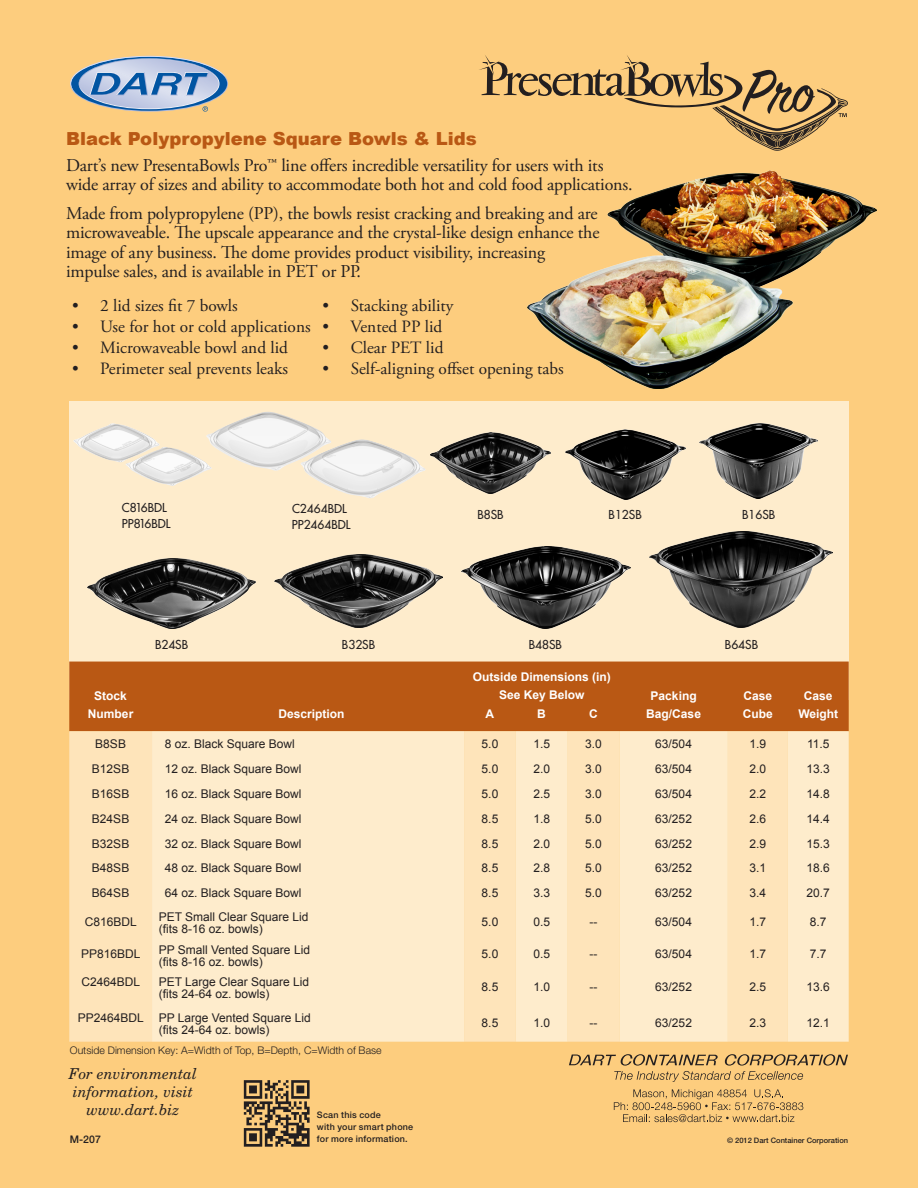
<style>
.page{position:relative;width:918px;height:1188px;background:#fff}
.page>*{position:absolute;margin:0;border:0;box-sizing:border-box;transform-origin:0 0}
.t1{font:18px/19.5px "Adobe Garamond Pro";letter-spacing:-.01em;color:#231f20}
.t2{font:900 18px "Arial";color:#b95814}
.t3{font:17.25px "Adobe Garamond Pro";color:#231f20}
.t4{font:italic 15px/18px "New Century Schlbk";color:#231f20;text-align:center}
.Tables{font:12px/12px "Arial";color:#231f20}
.Tables-2{font:700 12px/18px "Arial";color:#fff;text-align:center}
.t5{font:12px/15.8px "Futura";color:#231f20}
.t6{font:300 10.5px "Helvetica Neue";color:#231f20}
.t7{font:500 10.5px "Helvetica Neue";color:#231f20}
.Subhead3{font:500 9px/12px "Helvetica Neue";letter-spacing:.025em;color:#231f20}
.t8{font:500 7.5px "Helvetica Neue";color:#231f20}
</style>
<div class="page">
<div style="left:0;top:0;width:917px;height:1187px;background:#fdcd7e"></div>
<svg style="left:70px;top:56px;width:157px;height:56px"></svg>
<div style="left:69px;top:401px;width:779px;height:298px;background:#feeccc"></div>
<img style="left:649px;top:532px;width:183px;height:95px">
<img style="left:461px;top:546px;width:169px;height:82px">
<img style="left:275px;top:554px;width:167px;height:73px">
<img style="left:87px;top:558px;width:169px;height:70px">
<img style="left:430px;top:432px;width:121px;height:62px">
<img style="left:565px;top:430px;width:120px;height:69px">
<img style="left:699px;top:424px;width:118px;height:74px">
<img style="left:73px;top:423px;width:86px;height:39px">
<img style="left:125px;top:447px;width:82px;height:39px">
<svg style="left:479px;top:55px;width:368px;height:96px"></svg>
<img style="left:206px;top:412px;width:122px;height:58px">
<img style="left:300px;top:439px;width:125px;height:59px">
<svg style="left:569px;top:1054px;width:278px;height:27px"></svg>
<svg style="left:613px;top:1089px;width:190px;height:33px"></svg>
<div style="left:69px;top:661px;width:779px;height:70px;background:#b95814"></div>
<div style="left:69px;top:731px;width:83px;height:310px;background:#fee4ba"></div>
<svg style="left:152px;top:731px;width:696px;height:310px;fill:#feeccc"></svg>
<img style="left:243px;top:1080px;width:67px;height:67px">
<img style="left:527px;top:170px;width:348px;height:218px">
<p class="t2" style="left:66px;top:126px;width:412px">Black Polypropylene Square Bowls &amp; Lids</p>
<p class="t1" style="left:66px;top:156px;width:568px">Dart’s new PresentaBowls Pro™ line offers incredible versatility for users with its wide array of sizes and ability to accommodate both hot and cold food applications.</p>
<p class="t1" style="left:66px;top:204px;width:535px">Made from polypropylene (PP), the bowls resist cracking and breaking and are microwaveable. The upscale appearance and the crystal-like design enhance the image of any business. The dome provides product visibility, increasing impulse sales, and is available in PET or PP.</p>
<p class="t3" style="left:72px;top:295px;width:167px">• 2 lid sizes fit 7 bowls</p>
<p class="t3" style="left:72px;top:316px;width:240px">• Use for hot or cold applications</p>
<p class="t3" style="left:72px;top:337px;width:217px">• Microwaveable bowl and lid</p>
<p class="t3" style="left:72px;top:358px;width:217px">• Perimeter seal prevents leaks</p>
<p class="t3" style="left:322px;top:295px;width:132px">• Stacking ability</p>
<p class="t3" style="left:322px;top:316px;width:121px">• Vented PP lid</p>
<p class="t3" style="left:322px;top:337px;width:122px">• Clear PET lid</p>
<p class="t3" style="left:322px;top:358px;width:242px">• Self-aligning offset opening tabs</p>
<p class="t5" style="left:122px;top:500px;width:50px">C816BDL<br>PP816BDL</p>
<p class="t5" style="left:292px;top:500px;width:60px">C2464BDL<br>PP2464BDL</p>
<p class="t5" style="left:477px;top:506px;width:28px">B8SB</p>
<p class="t5" style="left:608px;top:506px;width:35px">B12SB</p>
<p class="t5" style="left:741px;top:506px;width:35px">B16SB</p>
<p class="t5" style="left:155px;top:636px;width:35px">B24SB</p>
<p class="t5" style="left:342px;top:636px;width:35px">B32SB</p>
<p class="t5" style="left:528px;top:636px;width:35px">B48SB</p>
<p class="t5" style="left:724px;top:636px;width:35px">B64SB</p>
<p class="Tables-2" style="left:94px;top:686px;width:34px">Stock</p>
<p class="Tables-2" style="left:88px;top:704px;width:47px">Number</p>
<p class="Tables-2" style="left:278px;top:704px;width:68px">Description</p>
<p class="Tables-2" style="left:472px;top:667px;width:140px">Outside Dimensions (in)<br>See Key Below</p>
<p class="Tables-2" style="left:743px;top:686px;width:30px">Case</p>
<p class="Tables-2" style="left:742px;top:704px;width:31px">Cube</p>
<p class="Tables-2" style="left:803px;top:686px;width:30px">Case</p>
<p class="Tables-2" style="left:650px;top:686px;width:48px">Packing</p>
<p class="Tables-2" style="left:646px;top:704px;width:56px">Bag/Case</p>
<p class="Tables-2" style="left:485px;top:704px;width:10px">A</p>
<p class="Tables-2" style="left:537px;top:704px;width:10px">B</p>
<p class="Tables-2" style="left:589px;top:704px;width:10px">C</p>
<p class="Tables-2" style="left:798px;top:704px;width:41px">Weight</p>
<p class="Tables" style="left:95px;top:738px;width:32px">B8SB</p>
<p class="Tables" style="left:165px;top:738px;width:132px">8 oz. Black Square Bowl</p>
<p class="Tables" style="left:481px;top:738px;width:18px">5.0</p>
<p class="Tables" style="left:533px;top:738px;width:18px">1.5</p>
<p class="Tables" style="left:585px;top:738px;width:18px">3.0</p>
<p class="Tables" style="left:655px;top:738px;width:38px">63/504</p>
<p class="Tables" style="left:749px;top:738px;width:18px">1.9</p>
<p class="Tables" style="left:806px;top:738px;width:24px">11.5</p>
<p class="Tables" style="left:92px;top:762px;width:39px">B12SB</p>
<p class="Tables" style="left:165px;top:762px;width:138px">12 oz. Black Square Bowl</p>
<p class="Tables" style="left:481px;top:762px;width:18px">5.0</p>
<p class="Tables" style="left:533px;top:762px;width:18px">2.0</p>
<p class="Tables" style="left:585px;top:762px;width:18px">3.0</p>
<p class="Tables" style="left:655px;top:762px;width:38px">63/504</p>
<p class="Tables" style="left:749px;top:762px;width:18px">2.0</p>
<p class="Tables" style="left:806px;top:762px;width:25px">13.3</p>
<p class="Tables" style="left:92px;top:787px;width:39px">B16SB</p>
<p class="Tables" style="left:165px;top:787px;width:138px">16 oz. Black Square Bowl</p>
<p class="Tables" style="left:481px;top:787px;width:18px">5.0</p>
<p class="Tables" style="left:533px;top:787px;width:18px">2.5</p>
<p class="Tables" style="left:585px;top:787px;width:18px">3.0</p>
<p class="Tables" style="left:655px;top:787px;width:38px">63/504</p>
<p class="Tables" style="left:749px;top:787px;width:18px">2.2</p>
<p class="Tables" style="left:806px;top:787px;width:25px">14.8</p>
<p class="Tables" style="left:92px;top:812px;width:39px">B24SB</p>
<p class="Tables" style="left:165px;top:812px;width:138px">24 oz. Black Square Bowl</p>
<p class="Tables" style="left:481px;top:812px;width:18px">8.5</p>
<p class="Tables" style="left:533px;top:812px;width:18px">1.8</p>
<p class="Tables" style="left:585px;top:812px;width:18px">5.0</p>
<p class="Tables" style="left:655px;top:812px;width:38px">63/252</p>
<p class="Tables" style="left:749px;top:812px;width:18px">2.6</p>
<p class="Tables" style="left:806px;top:812px;width:25px">14.4</p>
<p class="Tables" style="left:92px;top:837px;width:39px">B32SB</p>
<p class="Tables" style="left:165px;top:837px;width:138px">32 oz. Black Square Bowl</p>
<p class="Tables" style="left:481px;top:837px;width:18px">8.5</p>
<p class="Tables" style="left:533px;top:837px;width:18px">2.0</p>
<p class="Tables" style="left:585px;top:837px;width:18px">5.0</p>
<p class="Tables" style="left:655px;top:837px;width:38px">63/252</p>
<p class="Tables" style="left:749px;top:837px;width:18px">2.9</p>
<p class="Tables" style="left:806px;top:837px;width:25px">15.3</p>
<p class="Tables" style="left:92px;top:862px;width:39px">B48SB</p>
<p class="Tables" style="left:165px;top:862px;width:138px">48 oz. Black Square Bowl</p>
<p class="Tables" style="left:481px;top:862px;width:18px">8.5</p>
<p class="Tables" style="left:533px;top:862px;width:18px">2.8</p>
<p class="Tables" style="left:585px;top:862px;width:18px">5.0</p>
<p class="Tables" style="left:655px;top:862px;width:38px">63/252</p>
<p class="Tables" style="left:749px;top:862px;width:18px">3.1</p>
<p class="Tables" style="left:806px;top:862px;width:25px">18.6</p>
<p class="Tables" style="left:92px;top:887px;width:39px">B64SB</p>
<p class="Tables" style="left:165px;top:887px;width:138px">64 oz. Black Square Bowl</p>
<p class="Tables" style="left:481px;top:887px;width:18px">8.5</p>
<p class="Tables" style="left:533px;top:887px;width:18px">3.3</p>
<p class="Tables" style="left:585px;top:887px;width:18px">5.0</p>
<p class="Tables" style="left:655px;top:887px;width:38px">63/252</p>
<p class="Tables" style="left:749px;top:887px;width:18px">3.4</p>
<p class="Tables" style="left:806px;top:887px;width:25px">20.7</p>
<p class="Tables" style="left:85px;top:915px;width:54px">C816BDL</p>
<p class="Tables" style="left:159px;top:911px;width:151px">PET Small Clear Square Lid (fits 8-16 oz. bowls)</p>
<p class="Tables" style="left:481px;top:915px;width:18px">5.0</p>
<p class="Tables" style="left:533px;top:915px;width:18px">0.5</p>
<p class="Tables" style="left:589px;top:915px;width:9px">--</p>
<p class="Tables" style="left:655px;top:915px;width:38px">63/504</p>
<p class="Tables" style="left:749px;top:915px;width:18px">1.7</p>
<p class="Tables" style="left:809px;top:915px;width:18px">8.7</p>
<p class="Tables" style="left:81px;top:948px;width:61px">PP816BDL</p>
<p class="Tables" style="left:159px;top:943px;width:153px">PP Small Vented Square Lid (fits 8-16 oz. bowls)</p>
<p class="Tables" style="left:481px;top:948px;width:18px">5.0</p>
<p class="Tables" style="left:533px;top:948px;width:18px">0.5</p>
<p class="Tables" style="left:589px;top:948px;width:9px">--</p>
<p class="Tables" style="left:655px;top:948px;width:38px">63/504</p>
<p class="Tables" style="left:749px;top:948px;width:18px">1.7</p>
<p class="Tables" style="left:809px;top:948px;width:18px">7.7</p>
<p class="Tables" style="left:81px;top:976px;width:60px">C2464BDL</p>
<p class="Tables" style="left:159px;top:976px;width:152px">PET Large Clear Square Lid (fits 24-64 oz. bowls)</p>
<p class="Tables" style="left:481px;top:980px;width:18px">8.5</p>
<p class="Tables" style="left:533px;top:980px;width:18px">1.0</p>
<p class="Tables" style="left:589px;top:980px;width:9px">--</p>
<p class="Tables" style="left:655px;top:980px;width:38px">63/252</p>
<p class="Tables" style="left:749px;top:980px;width:18px">2.5</p>
<p class="Tables" style="left:806px;top:980px;width:25px">13.6</p>
<p class="Tables" style="left:78px;top:1011px;width:68px">PP2464BDL</p>
<p class="Tables" style="left:159px;top:1011px;width:153px">PP Large Vented Square Lid (fits 24-64 oz. bowls)</p>
<p class="Tables" style="left:481px;top:1016px;width:18px">8.5</p>
<p class="Tables" style="left:533px;top:1016px;width:18px">1.0</p>
<p class="Tables" style="left:589px;top:1016px;width:9px">--</p>
<p class="Tables" style="left:655px;top:1016px;width:38px">63/252</p>
<p class="Tables" style="left:749px;top:1016px;width:18px">2.3</p>
<p class="Tables" style="left:806px;top:1016px;width:25px">12.1</p>
<p class="t4" style="left:69px;top:1064px;width:130px">For environmental information, visit www.dart.biz</p>
<p class="Subhead3" style="left:317px;top:1108px;width:98px">Scan this code<br>with your smart phone for more information.</p>
<p class="t6" style="left:70px;top:1044px;width:313px">Outside Dimension Key: A=Width of Top, B=Depth, C=Width of Base</p>
<p class="t7" style="left:70px;top:1132px;width:32px">M-207</p>
<p class="t8" style="left:727px;top:1135px;width:122px">© 2012 Dart Container Corporation</p>
</div>
